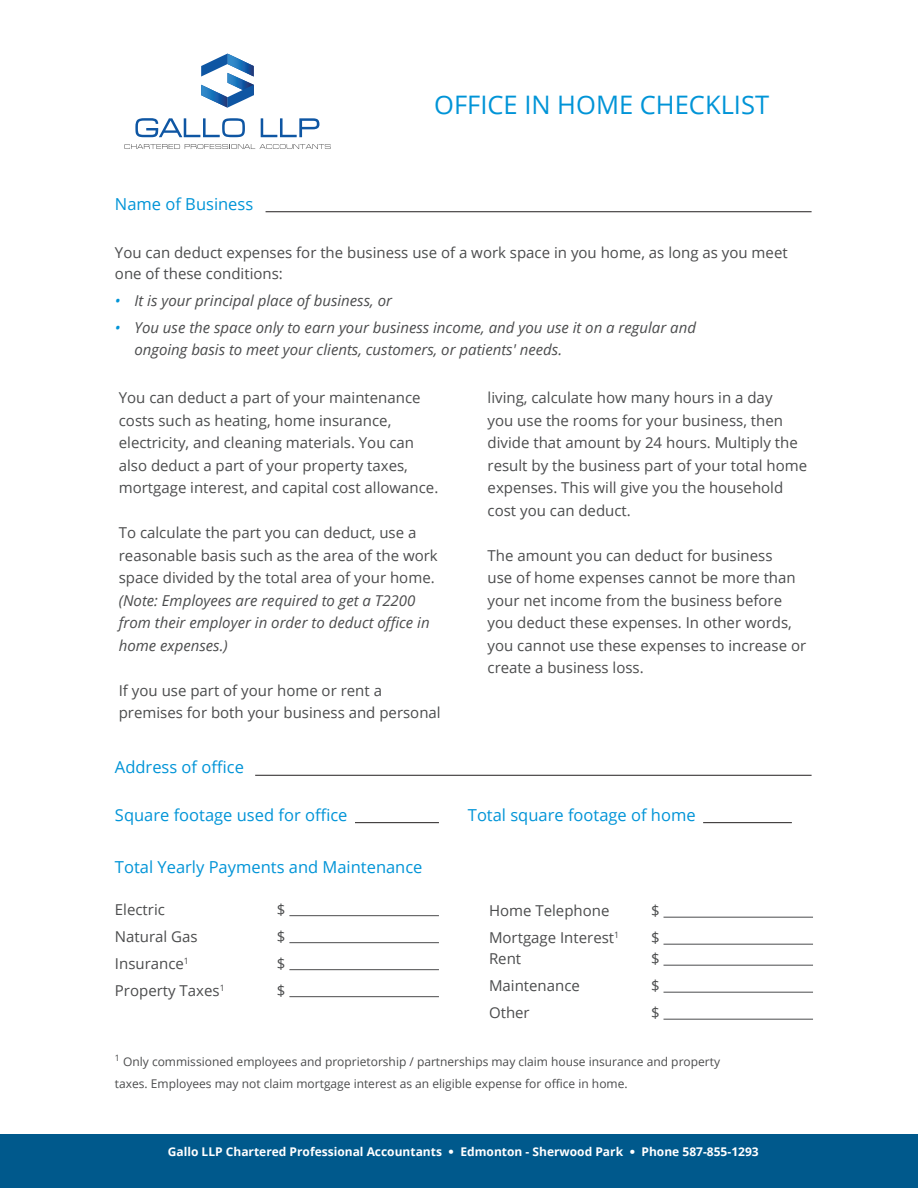
<style>
.page{position:relative;width:918px;height:1188px;background:#fff}
.page>*{position:absolute;margin:0;border:0;box-sizing:border-box;transform-origin:0 0}
.t1{font:25.5px "Open Sans";color:#0094d7}
.t2{font:16.5px "Open Sans";color:#0094d7}
.Paragraph_Style_2{font:15px/22.5px "Open Sans";color:#4b4c4d}
.Paragraph_Style_2-2{font:italic 15px "Open Sans";color:#4b4c4d}
.Paragraph_Style_2-3{font:12px "Open Sans";color:#4b4c4d}
.t3{font:700 12px "Open Sans";color:#fff}
.s1{color:#0094d7}
.s2{font-style:italic}
.s3{font-family:"Frutiger LT";font-weight:300;font-stretch:condensed}
.s4{font-family:"Frutiger LT 67 Bd Cn";font-weight:400}
</style>
<div class="page">
<div style="left:0;top:1134px;width:918px;height:54px;background:#00598c"></div>
<hr style="left:266px;top:211px;width:546px;height:1px;background:#231f20">
<hr style="left:289px;top:915px;width:150px;height:1px;background:#4b4c4d">
<hr style="left:289px;top:942px;width:150px;height:1px;background:#4b4c4d">
<hr style="left:289px;top:969px;width:150px;height:1px;background:#4b4c4d">
<hr style="left:289px;top:996px;width:150px;height:1px;background:#4b4c4d">
<hr style="left:664px;top:917px;width:149px;height:1px;background:#4b4c4d">
<hr style="left:664px;top:944px;width:149px;height:1px;background:#4b4c4d">
<hr style="left:664px;top:965px;width:149px;height:1px;background:#4b4c4d">
<hr style="left:664px;top:992px;width:149px;height:1px;background:#4b4c4d">
<hr style="left:664px;top:1019px;width:149px;height:1px;background:#4b4c4d">
<hr style="left:255px;top:775px;width:557px;height:1px;background:#231f20">
<hr style="left:355px;top:822px;width:84px;height:1px;background:#231f20">
<hr style="left:703px;top:822px;width:89px;height:1px;background:#231f20">
<svg style="left:201px;top:54px;width:53px;height:54px"></svg>
<svg style="left:124px;top:144px;width:207px;height:5px"></svg>
<svg style="left:135px;top:118px;width:184px;height:19px"></svg>
<p class="t1" style="left:434px;top:87px;width:336px">OFFICE IN HOME CHECKLIST</p>
<p class="t2" style="left:115px;top:193px;width:140px">Name of Business</p>
<p class="Paragraph_Style_2" style="left:115px;top:241px;width:674px">You can deduct expenses for the business use of a work space in you home, as long as you meet</p>
<p class="Paragraph_Style_2" style="left:115px;top:262px;width:169px">one of these conditions:</p>
<p class="Paragraph_Style_2-2" style="left:115px;top:290px;width:279px"><span class="s1">•</span> It is your principal place of business, or</p>
<p class="Paragraph_Style_2-2" style="left:115px;top:317px;width:583px"><span class="s1">•</span> You use the space only to earn your business income, and you use it on a regular and</p>
<p class="Paragraph_Style_2-2" style="left:134px;top:340px;width:429px">ongoing basis to meet your clients, customers, or patients' needs.</p>
<p class="Paragraph_Style_2" style="left:119px;top:386px;width:321px">You can deduct a part of your maintenance costs such as heating, home insurance, electricity, and cleaning materials. You can also deduct a part of your property taxes, mortgage interest, and capital cost allowance.</p>
<p class="Paragraph_Style_2" style="left:119px;top:521px;width:321px">To calculate the part you can deduct, use a reasonable basis such as the area of the work space divided by the total area of your home. <span class="s2">(Note: Employees are required to get a T2200 from their employer in order to deduct office in home expenses.)</span></p>
<p class="Paragraph_Style_2" style="left:119px;top:678px;width:323px">If you use part of your home or rent a premises for both your business and personal</p>
<p class="t2" style="left:115px;top:756px;width:130px">Address of office</p>
<p class="t2" style="left:115px;top:804px;width:234px">Square footage used for office</p>
<p class="t2" style="left:115px;top:856px;width:309px">Total Yearly Payments and Maintenance</p>
<p class="Paragraph_Style_2" style="left:115px;top:897px;width:52px">Electric</p>
<p class="Paragraph_Style_2" style="left:277px;top:897px;width:10px">$</p>
<p class="Paragraph_Style_2" style="left:115px;top:924px;width:84px">Natural Gas</p>
<p class="Paragraph_Style_2" style="left:277px;top:924px;width:10px">$</p>
<p class="Paragraph_Style_2" style="left:115px;top:951px;width:75px">Insurance<sup>1</sup></p>
<p class="Paragraph_Style_2" style="left:277px;top:951px;width:10px">$</p>
<p class="Paragraph_Style_2" style="left:115px;top:978px;width:111px">Property Taxes<sup>1</sup></p>
<p class="Paragraph_Style_2" style="left:277px;top:978px;width:10px">$</p>
<p class="Paragraph_Style_2" style="left:488px;top:386px;width:321px">living, calculate how many hours in a day<br>you use the rooms for your business, then divide that amount by 24 hours. Multiply the result by the business part of your total home expenses. This will give you the household cost you can deduct.</p>
<p class="Paragraph_Style_2" style="left:488px;top:543px;width:320px">The amount you can deduct for business<br>use of home expenses cannot be more than your net income from the business before you deduct these expenses. In other words, you cannot use these expenses to increase or create a business loss.</p>
<p class="t2" style="left:468px;top:804px;width:229px">Total square footage of home</p>
<p class="Paragraph_Style_2" style="left:489px;top:899px;width:122px">Home Telephone</p>
<p class="Paragraph_Style_2" style="left:651px;top:899px;width:10px">$</p>
<p class="Paragraph_Style_2" style="left:489px;top:926px;width:132px">Mortgage Interest<sup>1</sup></p>
<p class="Paragraph_Style_2" style="left:651px;top:926px;width:10px">$</p>
<p class="Paragraph_Style_2" style="left:489px;top:947px;width:34px">Rent</p>
<p class="Paragraph_Style_2" style="left:651px;top:947px;width:10px">$</p>
<p class="Paragraph_Style_2" style="left:489px;top:974px;width:92px">Maintenance</p>
<p class="Paragraph_Style_2" style="left:651px;top:974px;width:10px">$</p>
<p class="Paragraph_Style_2" style="left:489px;top:1001px;width:42px">Other</p>
<p class="Paragraph_Style_2" style="left:651px;top:1001px;width:10px">$</p>
<p class="Paragraph_Style_2-3" style="left:115px;top:1053px;width:607px"><sup>1</sup> Only commissioned employees and proprietorship / partnerships may claim house insurance and property</p>
<p class="Paragraph_Style_2-3" style="left:115px;top:1076px;width:514px">taxes. Employees may not claim mortgage interest as an eligible expense for office in home.</p>
<p class="t3" style="left:168px;top:1143px;width:592px">Gallo LLP Chartered Professional Accountants <span class="s3">•</span> Edmonton - Sherwood Park <span class="s4">•</span> Phone 587-855-1293</p>
</div>
